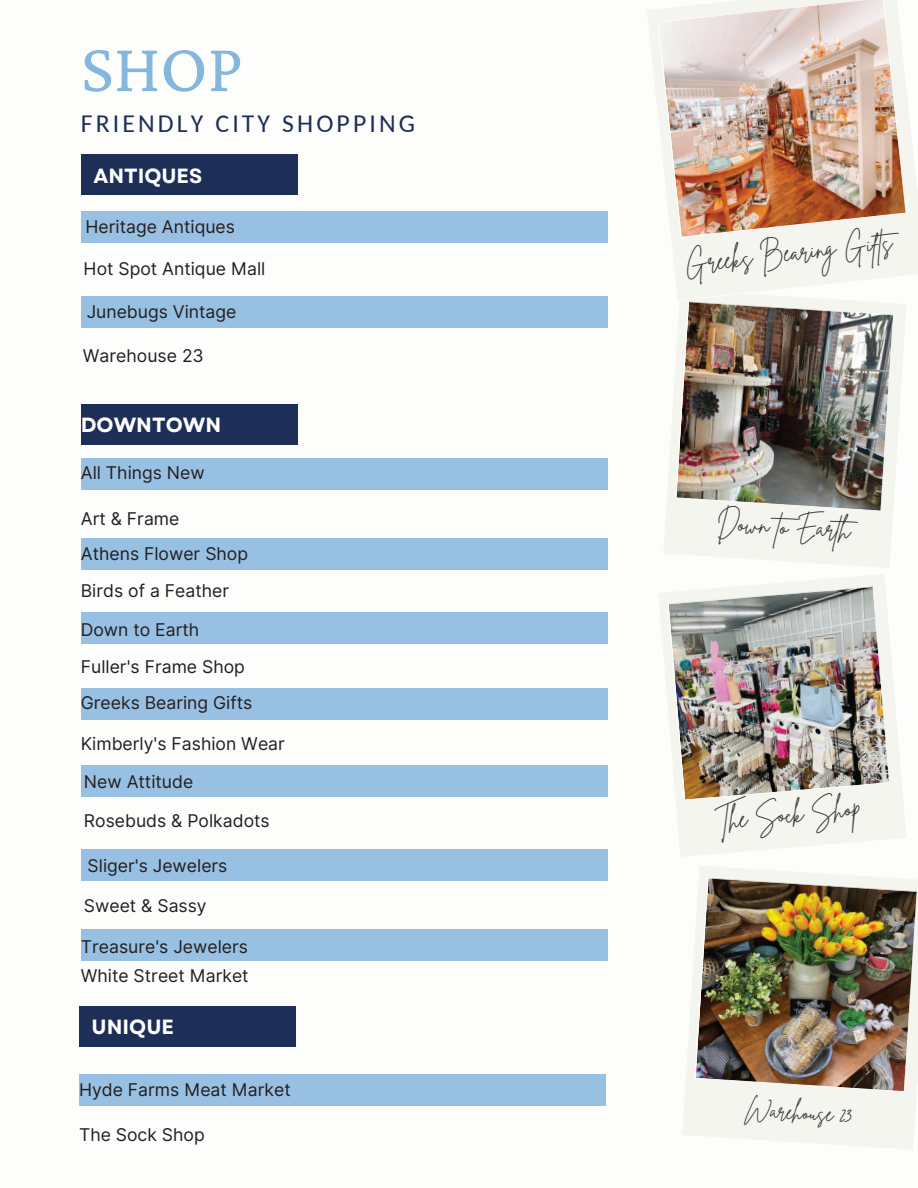
<style>
.page{position:relative;width:918px;height:1188px;background:#fff}
.page>*{position:absolute;margin:0;border:0;box-sizing:border-box;transform-origin:0 0}
.t1{font:70.65px "Crimson Pro";color:#85b7de}
.t2{font:25.8px "Carlito";letter-spacing:.12em;color:#1d2f57}
.t3{font:25.05px "Brittany Signature";color:#3b3a3b}
.t4{font:22.05px "Brittany Signature";color:#3b3a3b}
.t5{font:700 20.55px "Garet";color:#fff}
.t6{font:17.55px "Inter";color:#231f20}
</style>
<div class="page">
<div style="left:81px;top:612px;width:527px;height:32px;background:#98c0e2"></div>
<svg style="left:679px;top:838px;width:219px;height:19px;fill:#f6f7f2"></svg>
<img style="left:658px;top:574px;width:249px;height:264px">
<svg style="left:663px;top:380px;width:12px;height:174px;fill:#f7f7f3"></svg>
<img style="left:675px;top:301px;width:232px;height:267px">
<svg style="left:682px;top:944px;width:13px;height:192px;fill:#f7f7f2"></svg>
<img style="left:695px;top:866px;width:223px;height:284px">
<svg style="left:675px;top:274px;width:240px;height:27px;fill:#f4f5ee"></svg>
<img style="left:647px;top:0;width:271px;height:274px">
<div style="left:79px;top:1007px;width:217px;height:40px;background:#1d2f57"></div>
<div style="left:81px;top:155px;width:216px;height:40px;background:#1d2f57"></div>
<div style="left:79px;top:1074px;width:527px;height:31px;background:#98c0e2"></div>
<div style="left:81px;top:405px;width:216px;height:40px;background:#1d2f57"></div>
<div style="left:81px;top:458px;width:527px;height:32px;background:#98c0e2"></div>
<div style="left:81px;top:765px;width:527px;height:31px;background:#98c0e2"></div>
<div style="left:81px;top:689px;width:527px;height:31px;background:#98c0e2"></div>
<div style="left:81px;top:929px;width:527px;height:32px;background:#98c0e2"></div>
<div style="left:81px;top:211px;width:527px;height:32px;background:#98c0e2"></div>
<div style="left:81px;top:296px;width:527px;height:32px;background:#98c0e2"></div>
<div style="left:81px;top:849px;width:527px;height:32px;background:#98c0e2"></div>
<div style="left:81px;top:538px;width:527px;height:32px;background:#98c0e2"></div>
<h1 class="t1" style="left:81px;top:28px;width:164px">SHOP</h1>
<h2 class="t2" style="left:81px;top:113px;width:336px">FRIENDLY CITY SHOPPING</h2>
<p class="t5" style="left:93px;top:161px;width:110px">ANTIQUES</p>
<p class="t6" style="left:86px;top:216px;width:151px">Heritage Antiques</p>
<p class="t6" style="left:84px;top:258px;width:183px">Hot Spot Antique Mall</p>
<p class="t6" style="left:87px;top:302px;width:151px">Junebugs Vintage</p>
<p class="t6" style="left:83px;top:345px;width:122px">Warehouse 23</p>
<p class="t5" style="left:81px;top:410px;width:142px">DOWNTOWN</p>
<p class="t6" style="left:81px;top:462px;width:125px">All Things New</p>
<p class="t6" style="left:81px;top:508px;width:100px">Art &amp; Frame</p>
<p class="t6" style="left:81px;top:544px;width:169px">Athens Flower Shop</p>
<p class="t6" style="left:81px;top:580px;width:150px">Birds of a Feather</p>
<p class="t6" style="left:81px;top:619px;width:120px">Down to Earth</p>
<p class="t6" style="left:81px;top:656px;width:166px">Fuller's Frame Shop</p>
<p class="t6" style="left:81px;top:692px;width:173px">Greeks Bearing Gifts</p>
<p class="t6" style="left:81px;top:733px;width:206px">Kimberly's Fashion Wear</p>
<p class="t6" style="left:84px;top:771px;width:111px">New Attitude</p>
<p class="t6" style="left:84px;top:810px;width:187px">Rosebuds &amp; Polkadots</p>
<p class="t6" style="left:88px;top:855px;width:141px">Sliger's Jewelers</p>
<p class="t6" style="left:84px;top:896px;width:124px">Sweet &amp; Sassy</p>
<p class="t6" style="left:81px;top:936px;width:169px">Treasure's Jewelers</p>
<p class="t6" style="left:81px;top:965px;width:169px">White Street Market</p>
<p class="t5" style="left:92px;top:1012px;width:84px">UNIQUE</p>
<p class="t6" style="left:79px;top:1079px;width:213px">Hyde Farms Meat Market</p>
<p class="t6" style="left:79px;top:1124px;width:127px">The Sock Shop</p>
<h3 class="t3" style="left:683px;top:247px;width:210px;rotate:-6deg">Greeks Bearing Gifts</h3>
<h3 class="t3" style="left:718px;top:506px;width:135px;rotate:3deg">Down to Earth</h3>
<h3 class="t3" style="left:714px;top:805px;width:147px;rotate:-6deg">The Sock Shop</h3>
<p class="t4" style="left:746px;top:1095px;width:109px;rotate:3deg">Warehouse 23</p>
</div>
